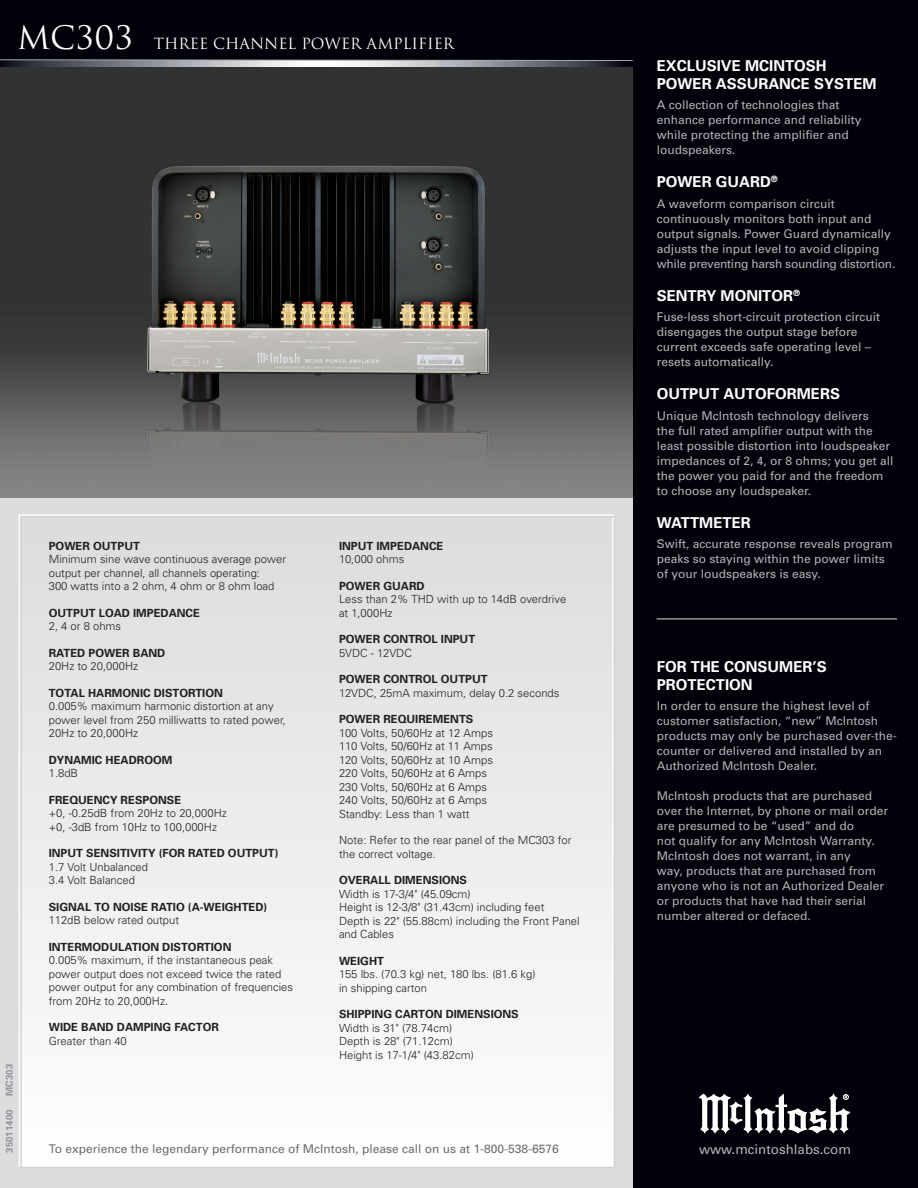
<style>
.page{position:relative;width:918px;height:1188px;background:#fff}
.page>*{position:absolute;margin:0;border:0;box-sizing:border-box;transform-origin:0 0}
.backcover_title{font:31.5px "Trajan";color:#fff}
.sidebar_title{font:700 15px "Univers";color:#fff}
.backcover_subtitle{font:15px "Trajan";color:#fff}
.sidebar_info{font:13.35px "Univers";color:#b2b3b7}
.sidebar_info-2{font:12px/15px "Univers";color:#b2b3b7}
.bottom_line{font:12px "Univers";color:#6c6d70}
.main_info_subtitle{font:300 11.25px/13.5px "Univers";color:#231f20}
.main_info_title{font:700 11.25px "Univers";color:#231f20}
.main_info_title-2{font:700 9.75px "Univers";color:#939598}
.sidebar_title-2{font:700 8.7px "Univers";color:#fff}
</style>
<div class="page">
<div style="left:622px;top:0;width:296px;height:1188px;background:#010209"></div>
<div style="left:0;top:0;width:633px;height:68px;background:#010209"></div>
<svg style="left:0;top:61px;width:633px;height:7px;background:#86888d"></svg>
<svg style="left:0;top:59px;width:633px;height:2px"></svg>
<div style="left:0;top:497px;width:633px;height:691px;background:#dcdddf"></div>
<svg style="left:19px;top:514px;width:595px;height:653px"></svg>
<img style="left:0;top:68px;width:633px;height:429px">
<svg style="left:699px;top:1094px;width:151px;height:40px"></svg>
<hr style="left:657px;top:618px;width:240px;height:2px;background:#939598">
<p class="backcover_title" style="left:17px;top:19px;width:118px">MC303</p>
<p class="backcover_subtitle" style="left:154px;top:35px;width:302px">THREE CHANNEL POWER AMPLIFIER</p>
<p class="main_info_title-2" style="left:3px;top:1096px;width:33px;rotate:-90deg">MC303</p>
<p class="main_info_title-2" style="left:3px;top:1153px;width:45px;rotate:-90deg">35011400</p>
<p class="main_info_title" style="left:49px;top:539px;width:93px">POWER OUTPUT</p>
<p class="main_info_subtitle" style="left:49px;top:552px;width:239px">Minimum sine wave continuous average power output per channel, all channels operating:<br>300 watts into a 2 ohm, 4 ohm or 8 ohm load</p>
<p class="main_info_title" style="left:49px;top:606px;width:153px">OUTPUT LOAD IMPEDANCE</p>
<p class="main_info_subtitle" style="left:49px;top:619px;width:74px">2, 4 or 8 ohms</p>
<p class="main_info_title" style="left:49px;top:646px;width:118px">RATED POWER BAND</p>
<p class="main_info_subtitle" style="left:49px;top:659px;width:91px">20Hz to 20,000Hz</p>
<p class="main_info_title" style="left:49px;top:686px;width:176px">TOTAL HARMONIC DISTORTION</p>
<p class="main_info_subtitle" style="left:49px;top:699px;width:239px">0.005% maximum harmonic distortion at any power level from 250 milliwatts to rated power,<br>20Hz to 20,000Hz</p>
<p class="main_info_title" style="left:49px;top:753px;width:41px">DYNAMIC</p>
<p class="main_info_title" style="left:106px;top:753px;width:67px">HEADROOM</p>
<p class="main_info_subtitle" style="left:49px;top:766px;width:31px">1.8dB</p>
<p class="main_info_title" style="left:49px;top:793px;width:134px">FREQUENCY RESPONSE</p>
<p class="main_info_subtitle" style="left:49px;top:806px;width:180px">+0, -0.25dB from 20Hz to 20,000Hz +0, -3dB from 10Hz to 100,000Hz</p>
<p class="main_info_title" style="left:49px;top:846px;width:231px">INPUT SENSITIVITY (FOR RATED OUTPUT)</p>
<p class="main_info_subtitle" style="left:49px;top:860px;width:101px">1.7 Volt Unbalanced<br>3.4 Volt Balanced</p>
<p class="main_info_title" style="left:49px;top:899px;width:220px">SIGNAL TO NOISE RATIO (A-WEIGHTED)</p>
<p class="main_info_subtitle" style="left:49px;top:913px;width:132px">112dB below rated output</p>
<p class="main_info_title" style="left:49px;top:939px;width:184px">INTERMODULATION DISTORTION</p>
<p class="main_info_subtitle" style="left:49px;top:953px;width:246px">0.005% maximum, if the instantaneous peak power output does not exceed twice the rated power output for any combination of frequencies from 20Hz to 20,000Hz.</p>
<p class="main_info_title" style="left:49px;top:1020px;width:92px">WI DE BAND DAMPI</p>
<p class="main_info_title" style="left:154px;top:1020px;width:67px">NG FACTOR</p>
<p class="main_info_subtitle" style="left:49px;top:1034px;width:80px">Greater than 40</p>
<p class="main_info_title" style="left:339px;top:539px;width:106px">INPUT IMPEDANCE</p>
<p class="main_info_subtitle" style="left:339px;top:552px;width:67px">10,000 ohms</p>
<p class="main_info_title" style="left:339px;top:579px;width:87px">POWER GUARD</p>
<p class="main_info_subtitle" style="left:339px;top:592px;width:229px">Less than 2% THD with up to 14dB overdrive at 1,000Hz</p>
<p class="main_info_title" style="left:339px;top:632px;width:138px">POWER CONTROL INPUT</p>
<p class="main_info_subtitle" style="left:339px;top:646px;width:74px">5VDC - 12VDC</p>
<p class="main_info_title" style="left:339px;top:672px;width:150px">POWER CONTROL OUTPUT</p>
<p class="main_info_subtitle" style="left:339px;top:686px;width:222px">12VDC, 25mA maximum, delay 0.2 seconds</p>
<p class="main_info_title" style="left:339px;top:712px;width:136px">POWER REQUIREMENTS</p>
<p class="main_info_subtitle" style="left:339px;top:726px;width:155px">100 Volts, 50/60Hz at 12 Amps<br>110 Volts, 50/60Hz at 11 Amps<br>120 Volts, 50/60Hz at 10 Amps<br>220 Volts, 50/60Hz at 6 Amps<br>230 Volts, 50/60Hz at 6 Amps<br>240 Volts, 50/60Hz at 6 Amps<br>Standby: Less than 1 watt</p>
<p class="main_info_subtitle" style="left:339px;top:833px;width:234px">Note: Refer to the rear panel of the MC303 for the correct voltage.</p>
<p class="main_info_title" style="left:339px;top:873px;width:63px">OVERALL DIM</p>
<p class="main_info_title" style="left:416px;top:873px;width:53px">ENSIONS</p>
<p class="main_info_subtitle" style="left:339px;top:887px;width:242px">Width is 17-3/4" (45.09cm)<br>Height is 12-3/8" (31.43cm) including feet<br>Depth is 22" (55.88cm) including the Front Panel and Cables</p>
<p class="main_info_title" style="left:339px;top:953px;width:46px">WEIGHT</p>
<p class="main_info_subtitle" style="left:339px;top:967px;width:198px">155 lbs. (70.3 kg) net, 180 lbs. (81.6 kg) in shipping carton</p>
<p class="main_info_title" style="left:339px;top:1007px;width:7px">SHIPPI</p>
<p class="main_info_title" style="left:375px;top:1007px;width:79px">NG CARTON DIM</p>
<p class="main_info_title" style="left:468px;top:1007px;width:53px">ENSIONS</p>
<p class="main_info_subtitle" style="left:339px;top:1021px;width:136px">Width is 31" (78.74cm)<br>Depth is 28" (71.12cm)<br>Height is 17-1/4" (43.82cm)</p>
<p class="bottom_line" style="left:49px;top:1141px;width:512px">To experience the legendary performance of McIntosh, please call on us at 1-800-538-6576</p>
<p class="sidebar_title" style="left:657px;top:56px;width:128px">EXCLUSIVE MCINTOS</p>
<p class="sidebar_title" style="left:816px;top:56px;width:12px">H</p>
<p class="sidebar_title" style="left:657px;top:74px;width:22px">POWER</p>
<p class="sidebar_title" style="left:716px;top:74px;width:12px">ASSURAN</p>
<p class="sidebar_title" style="left:791px;top:74px;width:34px">CE SYSTE</p>
<p class="sidebar_title" style="left:863px;top:74px;width:16px">M</p>
<p class="sidebar_info-2" style="left:657px;top:97px;width:206px">A collection of technologies that enhance performance and reliability while protecting the amplifier and loudspeakers.</p>
<p class="sidebar_title" style="left:657px;top:172px;width:22px">POWER</p>
<p class="sidebar_title" style="left:716px;top:172px;width:12px">GUARD</p>
<p class="sidebar_title-2" style="left:771px;top:174px;width:8px">®</p>
<p class="sidebar_info-2" style="left:657px;top:196px;width:240px">A waveform comparison circuit continuously monitors both input and output signals. Power Guard dynamically adjusts the input level to avoid clipping while preventing harsh sounding distortion.</p>
<p class="sidebar_title" style="left:657px;top:286px;width:11px">SENTRY</p>
<p class="sidebar_title" style="left:721px;top:286px;width:53px">MONITOR</p>
<p class="sidebar_title-2" style="left:793px;top:287px;width:8px">®</p>
<p class="sidebar_info-2" style="left:657px;top:309px;width:225px">Fuse-less short-circuit protection circuit disengages the output stage before current exceeds safe operating level – resets automatically.</p>
<p class="sidebar_title" style="left:657px;top:384px;width:12px">OUT</p>
<p class="sidebar_title" style="left:689px;top:384px;width:46px">PUT AUTO</p>
<p class="sidebar_title" style="left:767px;top:384px;width:55px">FORMERS</p>
<p class="sidebar_info-2" style="left:657px;top:408px;width:238px">Unique McIntosh technology delivers<br>the full rated amplifier output with the least possible distortion into loudspeaker impedances of 2, 4, or 8 ohms; you get all the power you paid for and the freedom to choose any loudspeaker.</p>
<p class="sidebar_title" style="left:657px;top:513px;width:12px">WATT</p>
<p class="sidebar_title" style="left:699px;top:513px;width:25px">METER</p>
<p class="sidebar_info-2" style="left:657px;top:536px;width:238px">Swift, accurate response reveals program peaks so staying within the power limits of your loudspeakers is easy.</p>
<p class="sidebar_title" style="left:657px;top:657px;width:90px">FOR THE CONSU</p>
<p class="sidebar_title" style="left:779px;top:657px;width:48px">MER’S</p>
<p class="sidebar_title" style="left:657px;top:675px;width:20px">PROTE</p>
<p class="sidebar_title" style="left:706px;top:675px;width:36px">CTION</p>
<p class="sidebar_info-2" style="left:657px;top:698px;width:242px">In order to ensure the highest level of customer satisfaction, “new” McIntosh products may only be purchased over-the&shy;counter or delivered and installed by an Authorized McIntosh Dealer.</p>
<p class="sidebar_info-2" style="left:657px;top:788px;width:233px">McIntosh products that are purchased over the Internet, by phone or mail order are presumed to be “used” and do<br>not qualify for any McIntosh Warranty.<br>McIntosh does not warrant, in any<br>way, products that are purchased from anyone who is not an Authorized Dealer or products that have had their serial number altered or defaced.</p>
<p class="sidebar_info" style="left:699px;top:1141px;width:154px">www.mcintoshlabs.com</p>
</div>
